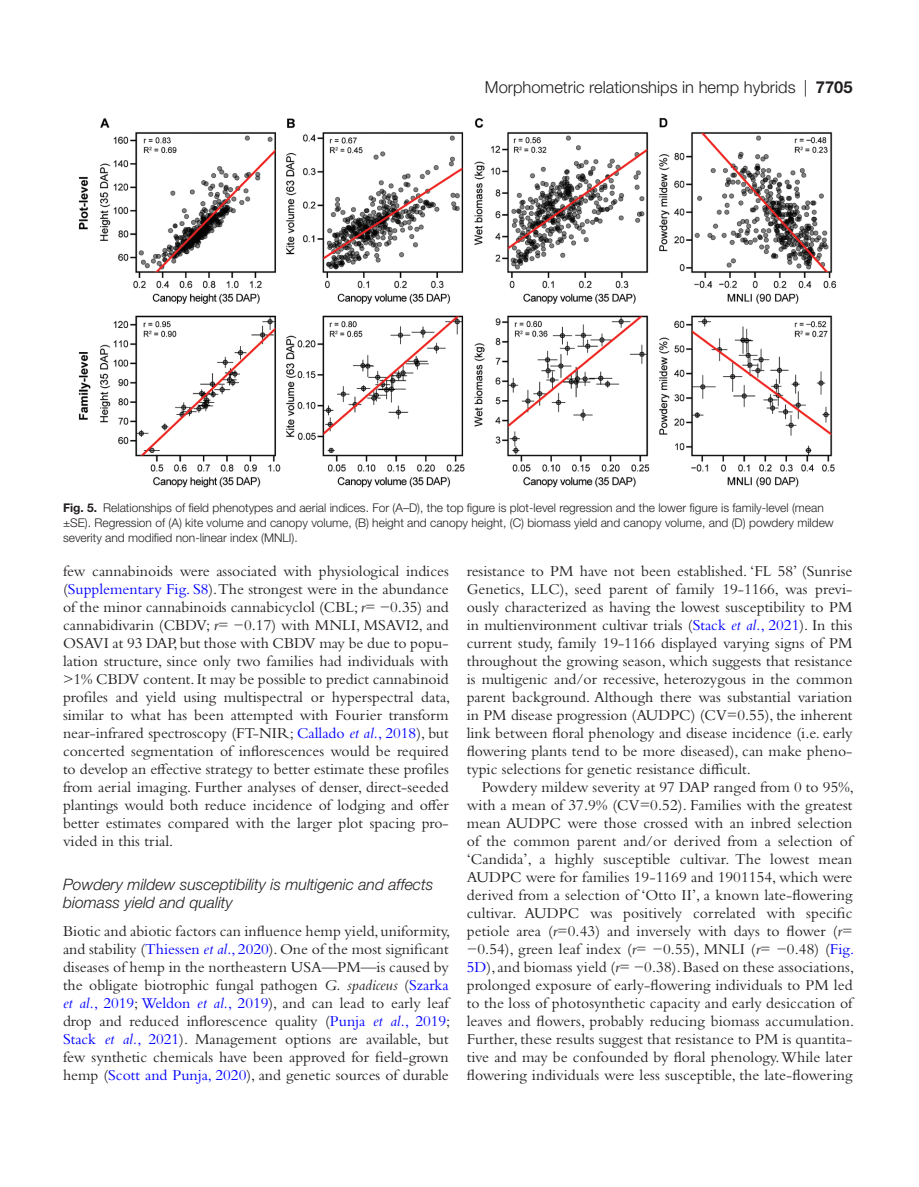
<style>
.page{position:relative;width:919px;height:1187px;background:#fff}
.page>*{position:absolute;margin:0;border:0;box-sizing:border-box;transform-origin:0 0}
.t1{font:300 16.5px "Helvetica Neue LT Std";color:#231f20}
.t2{font:15.75px/18px "Bembo Std";color:#231f20;text-align:justify}
.t3{font:italic 300 15.75px/18px "Helvetica Neue LT Std";color:#231f20}
.t4{font:300 12px/15px "Helvetica Neue LT Std";color:#231f20}
.s1{font-weight:700}
.s2{color:#00f}
.s3{font-style:italic}
.s4{font-style:italic;color:#00f}
</style>
<div class="page">
<img style="left:79px;top:118px;width:757px;height:369px">
<p class="t1" style="left:485px;top:77px;width:369px">Morphometric relationships in hemp hybrids | <span class="s1">7705</span></p>
<p class="t4" style="left:63px;top:499px;width:772px"><span class="s1">Fig. 5.</span> Relationships of field phenotypes and aerial indices. For (A–D), the top figure is plot-level regression and the lower figure is family-level (mean ±SE). Regression of (A) kite volume and canopy volume, (B) height and canopy height, (C) biomass yield and canopy volume, and (D) powdery mildew severity and modified non-linear index (MNLI).</p>
<p class="t2" style="left:63px;top:561px;width:389px">few cannabinoids were associated with physiological indices (<span class="s2">Supplementary Fig. S8</span>).The strongest were in the abundance of the minor cannabinoids cannabicyclol (CBL; <span class="s3">r</span>= −0.35) and cannabidivarin (CBDV; <span class="s3">r</span>= −0.17) with MNLI, MSAVI2, and OSAVI at 93 DAP, but those with CBDV may be due to popu&shy;lation structure, since only two families had individuals with &gt;1% CBDV content. It may be possible to predict cannabinoid profiles and yield using multispectral or hyperspectral data, similar to what has been attempted with Fourier transform near-infrared spectroscopy (FT-NIR; <span class="s2">Callado</span> <span class="s4">et al.</span><span class="s2">, 2018</span>), but concerted segmentation of inflorescences would be required to develop an effective strategy to better estimate these profiles from aerial imaging. Further analyses of denser, direct-seeded plantings would both reduce incidence of lodging and offer better estimates compared with the larger plot spacing pro&shy;vided in this trial.</p>
<p class="t3" style="left:63px;top:874px;width:372px">Powdery mildew susceptibility is multigenic and affects biomass yield and quality</p>
<p class="t2" style="left:63px;top:921px;width:389px">Biotic and abiotic factors can influence hemp yield, uniformity, and stability (<span class="s2">Thiessen</span> <span class="s4">et al.</span><span class="s2">, 2020</span>). One of the most significant diseases of hemp in the northeastern USA—PM—is caused by the obligate biotrophic fungal pathogen <span class="s3">G. spadiceus</span> (<span class="s2">Szarka </span><span class="s4">et al.</span><span class="s2">, 2019</span>; <span class="s2">Weldon</span> <span class="s4">et al.</span><span class="s2">, 2019</span>), and can lead to early leaf drop and reduced inflorescence quality (<span class="s2">Punja</span> <span class="s4">et al.</span><span class="s2">, 2019</span>; <span class="s2">Stack</span> <span class="s4">et al.</span><span class="s2">, 2021</span>). Management options are available, but few synthetic chemicals have been approved for field-grown hemp (<span class="s2">Scott and Punja, 2020</span>), and genetic sources of durable</p>
<p class="t2" style="left:466px;top:561px;width:387px">resistance to PM have not been established. ‘FL 58’ (Sunrise Genetics, LLC), seed parent of family 19-1166, was previ&shy;ously characterized as having the lowest susceptibility to PM in multienvironment cultivar trials (<span class="s2">Stack</span> <span class="s4">et al.</span><span class="s2">, 2021</span>). In this current study, family 19-1166 displayed varying signs of PM throughout the growing season, which suggests that resistance is multigenic and/or recessive, heterozygous in the common parent background. Although there was substantial variation in PM disease progression (AUDPC) (CV=0.55), the inherent link between floral phenology and disease incidence (i.e. early flowering plants tend to be more diseased), can make pheno&shy;typic selections for genetic resistance difficult.</p>
<p class="t2" style="left:466px;top:777px;width:389px;text-indent:15px">Powdery mildew severity at 97 DAP ranged from 0 to 95%, with a mean of 37.9% (CV=0.52). Families with the greatest mean AUDPC were those crossed with an inbred selection of the common parent and/or derived from a selection of ‘Candida’, a highly susceptible cultivar. The lowest mean AUDPC were for families 19-1169 and 1901154, which were derived from a selection of ‘Otto II’, a known late-flowering cultivar. AUDPC was positively correlated with specific petiole area (<span class="s3">r</span>=0.43) and inversely with days to flower (<span class="s3">r</span>= −0.54), green leaf index (<span class="s3">r</span>= −0.55), MNLI (<span class="s3">r</span>= −0.48) (<span class="s2">Fig.<br>5D</span>), and biomass yield (<span class="s3">r</span>= −0.38). Based on these associations, prolonged exposure of early-flowering individuals to PM led to the loss of photosynthetic capacity and early desiccation of leaves and flowers, probably reducing biomass accumulation.<br>Further, these results suggest that resistance to PM is quantita&shy;tive and may be confounded by floral phenology. While later flowering individuals were less susceptible, the late-flowering</p>
</div>
